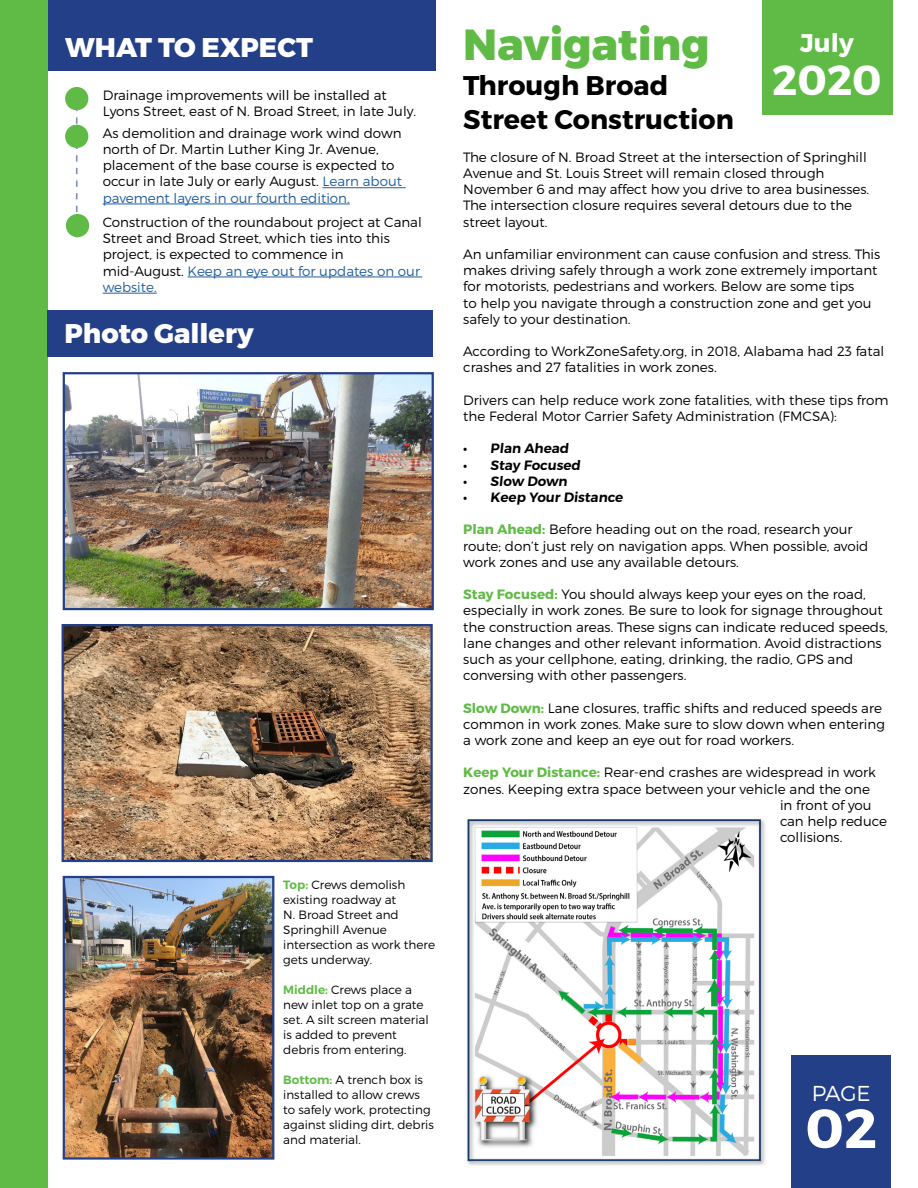
<style>
.page{position:relative;width:918px;height:1188px;background:#fff}
.page>*{position:absolute;margin:0;border:0;box-sizing:border-box;transform-origin:0 0}
.t1{font:700 55.05px "Montserrat";color:#fff}
.t2{font:800 43.5px "Montserrat";color:#5fbb46}
.t3{font:700 42px "Montserrat";color:#fff}
.t4{font:700 27px/34.5px "Montserrat";color:#000}
.t5{font:800 27px "Montserrat";color:#fff}
.t6{font:700 25.5px "Montserrat";color:#fff}
.t7{font:300 21.6px "Montserrat";color:#fff}
.t8{font:300 13.5px/16.2px "Montserrat";color:#000}
.t9{font:600 13.5px "Montserrat";color:#000}
.t10{font:300 12px/15px "Montserrat";color:#000}
.s1{color:#215e9e}
.s2{font-weight:600;color:#5fbb46}
.s3{font-weight:700;color:#5fbb46}
</style>
<div class="page">
<div style="left:48px;top:0;width:388px;height:70px;background:#233f87"></div>
<div style="left:0;top:0;width:48px;height:1188px;background:#5fbb46"></div>
<svg style="left:76px;top:110px;width:2px;height:102px"></svg>
<div style="left:65px;top:87px;width:23px;height:23px;background:#5fbb46;border-radius:50%"></div>
<div style="left:65px;top:125px;width:23px;height:23px;background:#5fbb46;border-radius:50%"></div>
<div style="left:66px;top:214px;width:23px;height:23px;background:#60bb46;border-radius:50%"></div>
<div style="left:48px;top:310px;width:385px;height:47px;background:#233f87"></div>
<div style="left:792px;top:1055px;width:99px;height:133px;background:#233f87"></div>
<div style="left:762px;top:0;width:130px;height:115px;background:#5fbb46"></div>
<img style="left:467px;top:819px;width:298px;height:347px">
<img style="left:66px;top:375px;width:365px;height:232px">
<div style="left:63px;top:372px;width:371px;height:238px;border:2px solid #233f87"></div>
<img style="left:65px;top:627px;width:365px;height:232px">
<div style="left:62px;top:624px;width:371px;height:238px;border:2px solid #233f87"></div>
<img style="left:66px;top:879px;width:205px;height:278px">
<div style="left:63px;top:876px;width:211px;height:284px;border:2px solid #233f87"></div>
<hr style="left:322px;top:187px;width:84px;height:1px;background:#215e9e">
<hr style="left:103px;top:204px;width:247px;height:1px;background:#215e9e">
<hr style="left:188px;top:277px;width:234px;height:1px;background:#215e9e">
<hr style="left:103px;top:293px;width:54px;height:1px;background:#215e9e">
<h3 class="t5" style="left:65px;top:30px;width:249px">WHAT TO EXPECT</h3>
<p class="t8" style="left:103px;top:87px;width:315px">Drainage improvements will be installed at<br>Lyons Street, east of N. Broad Street, in late July.</p>
<p class="t8" style="left:103px;top:125px;width:301px">As demolition and drainage work wind down north of Dr. Martin Luther King Jr. Avenue, placement of the base course is expected to occur in late July or early August. <span class="s1">Learn about pavement layers in our fourth edition.</span></p>
<p class="t8" style="left:103px;top:214px;width:321px">Construction of the roundabout project at Canal Street and Broad Street, which ties into this project, is expected to commence in mid-August. <span class="s1">Keep an eye out for updates on our website.</span></p>
<h3 class="t5" style="left:65px;top:317px;width:191px">Photo Gallery</h3>
<p class="t10" style="left:283px;top:877px;width:153px"><span class="s2">Top:</span> Crews demolish existing roadway at<br>N. Broad Street and<br>Springhill Avenue intersection as work there gets underway.</p>
<p class="t10" style="left:283px;top:982px;width:147px"><span class="s2">Middle:</span> Crews place a new inlet top on a grate set. A silt screen material is added to prevent debris from entering.</p>
<p class="t10" style="left:283px;top:1072px;width:152px"><span class="s2">Bottom:</span> A trench box is installed to allow crews to safely work, protecting against sliding dirt, debris and material.</p>
<h2 class="t2" style="left:463px;top:18px;width:248px">Navigating</h2>
<h3 class="t4" style="left:463px;top:69px;width:272px">Through Broad<br>Street Construction</h3>
<p class="t8" style="left:463px;top:149px;width:408px">The closure of N. Broad Street at the intersection of Springhill Avenue and St. Louis Street will remain closed through November 6 and may affect how you drive to area businesses.<br>The intersection closure requires several detours due to the street layout.</p>
<p class="t8" style="left:463px;top:246px;width:419px">An unfamiliar environment can cause confusion and stress. This makes driving safely through a work zone extremely important for motorists, pedestrians and workers. Below are some tips<br>to help you navigate through a construction zone and get you safely to your destination.</p>
<p class="t8" style="left:463px;top:343px;width:422px">According to WorkZoneSafety.org, in 2018, Alabama had 23 fatal crashes and 27 fatalities in work zones.</p>
<p class="t8" style="left:463px;top:392px;width:427px">Drivers can help reduce work zone fatalities, with these tips from the Federal Motor Carrier Safety Administration (FMCSA):</p>
<p class="t9" style="left:463px;top:440px;width:109px">• Plan Ahead</p>
<p class="t9" style="left:463px;top:457px;width:121px">• Stay Focused</p>
<p class="t9" style="left:463px;top:473px;width:107px">• Slow Down</p>
<p class="t9" style="left:463px;top:489px;width:163px">• Keep Your Distance</p>
<p class="t8" style="left:463px;top:521px;width:407px"><span class="s3">Plan Ahead:</span> Before heading out on the road, research your route; don’t just rely on navigation apps. When possible, avoid work zones and use any available detours.</p>
<p class="t8" style="left:463px;top:586px;width:426px"><span class="s3">Stay Focused:</span> You should always keep your eyes on the road, especially in work zones. Be sure to look for signage throughout the construction areas. These signs can indicate reduced speeds, lane changes and other relevant information. Avoid distractions such as your cellphone, eating, drinking, the radio, GPS and conversing with other passengers.</p>
<p class="t8" style="left:463px;top:700px;width:423px"><span class="s3">Slow Down:</span> Lane closures, traffic shifts and reduced speeds are common in work zones. Make sure to slow down when entering a work zone and keep an eye out for road workers.</p>
<p class="t8" style="left:463px;top:764px;width:414px"><span class="s3">Keep Your Distance:</span> Rear-end crashes are widespread in work</p>
<p class="t8" style="left:463px;top:781px;width:408px">zones. Keeping extra space between your vehicle and the one</p>
<p class="t8" style="left:780px;top:797px;width:93px">in front of you</p>
<p class="t8" style="left:780px;top:813px;width:109px">can help reduce</p>
<p class="t8" style="left:780px;top:829px;width:64px">collisions.</p>
<h3 class="t6" style="left:800px;top:27px;width:55px">July</h3>
<h3 class="t3" style="left:772px;top:54px;width:111px">2020</h3>
<h3 class="t7" style="left:812px;top:1080px;width:60px">PAGE</h3>
<h1 class="t1" style="left:805px;top:1094px;width:73px">02</h1>
</div>
